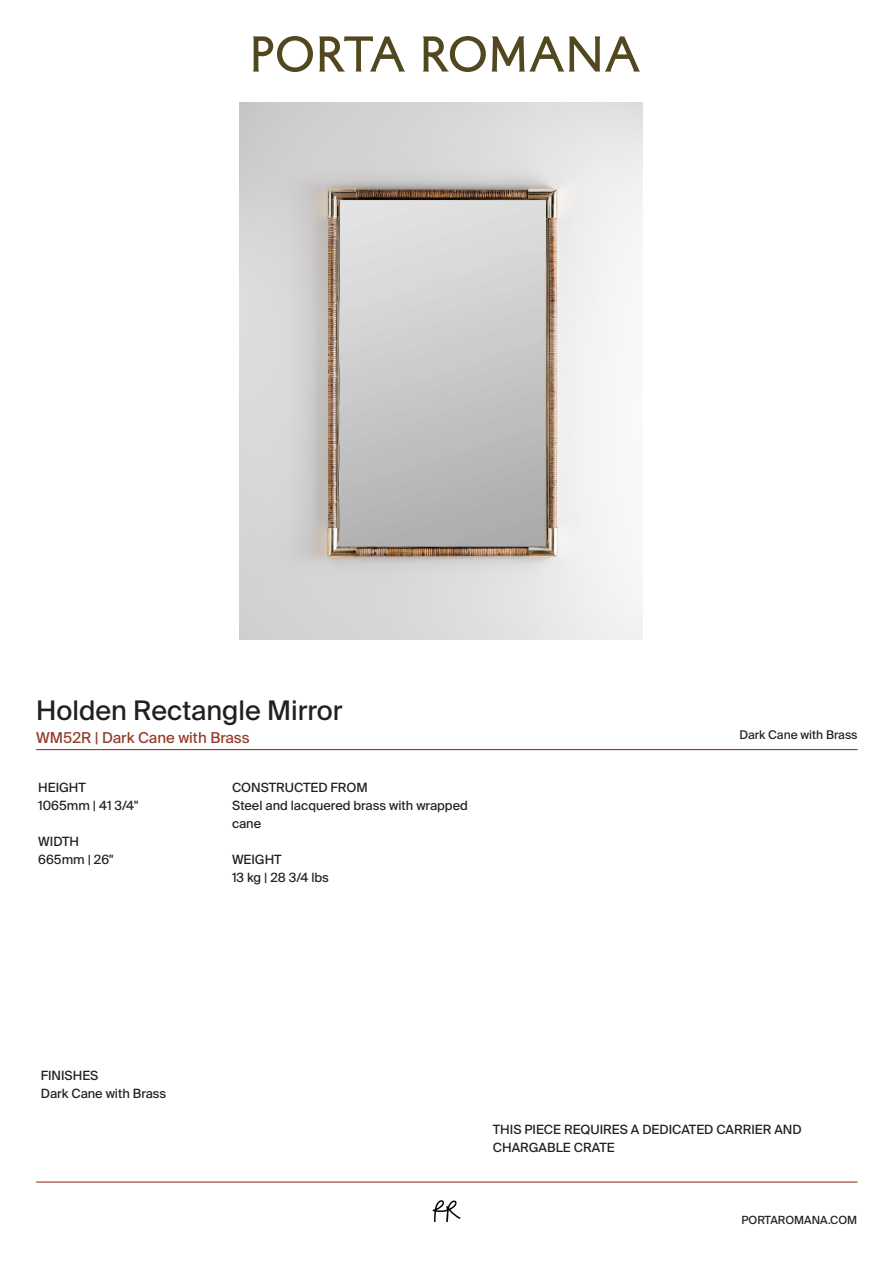
<style>
.page{position:relative;width:893px;height:1263px;background:#fff}
.page>*{position:absolute;margin:0;border:0;box-sizing:border-box;transform-origin:0 0}
.t1{font:27px "Suisse Intl";color:#231f20}
.t2{font:15px "Suisse Intl";color:#943b2a}
.t3{font:12.75px/18px "Suisse Intl";color:#231f20}
.t4{font:12px "Suisse Intl";color:#231f20}
.t5{font:11.25px "Suisse Intl";color:#231f20}
</style>
<div class="page">
<hr style="left:36px;top:749px;width:822px;height:1px;background:#943b2a">
<svg style="left:253px;top:36px;width:60px;height:36px"></svg>
<svg style="left:319px;top:36px;width:86px;height:36px"></svg>
<svg style="left:423px;top:36px;width:63px;height:36px"></svg>
<svg style="left:492px;top:36px;width:148px;height:36px"></svg>
<svg style="left:433px;top:1200px;width:27px;height:22px"></svg>
<hr style="left:36px;top:1181px;width:822px;height:1px;background:#943b2a">
<img style="left:239px;top:102px;width:404px;height:537px">
<h1 class="t1" style="left:36px;top:695px;width:308px">Holden Rectangle Mirror</h1>
<p class="t2" style="left:36px;top:729px;width:215px">WM52R | Dark Cane with Brass</p>
<p class="t4" style="left:739px;top:727px;width:120px">Dark Cane with Brass</p>
<p class="t3" style="left:38px;top:779px;width:102px">HEIGHT<br>1065mm | 41 3/4"</p>
<p class="t3" style="left:38px;top:833px;width:77px">WIDTH<br>665mm | 26"</p>
<p class="t3" style="left:232px;top:779px;width:237px">CONSTRUCTED FROM<br>Steel and lacquered brass with wrapped cane</p>
<p class="t3" style="left:232px;top:851px;width:99px">WEIGHT<br>13 kg | 28 3/4 lbs</p>
<p class="t3" style="left:41px;top:1067px;width:127px">FINISHES<br>Dark Cane with Brass</p>
<p class="t3" style="left:493px;top:1121px;width:310px">THIS PIECE REQUIRES A DEDICATED CARRIER AND<br>CHARGABLE CRATE</p>
<p class="t5" style="left:741px;top:1213px;width:117px">PORTAROMANA.COM</p>
</div>
